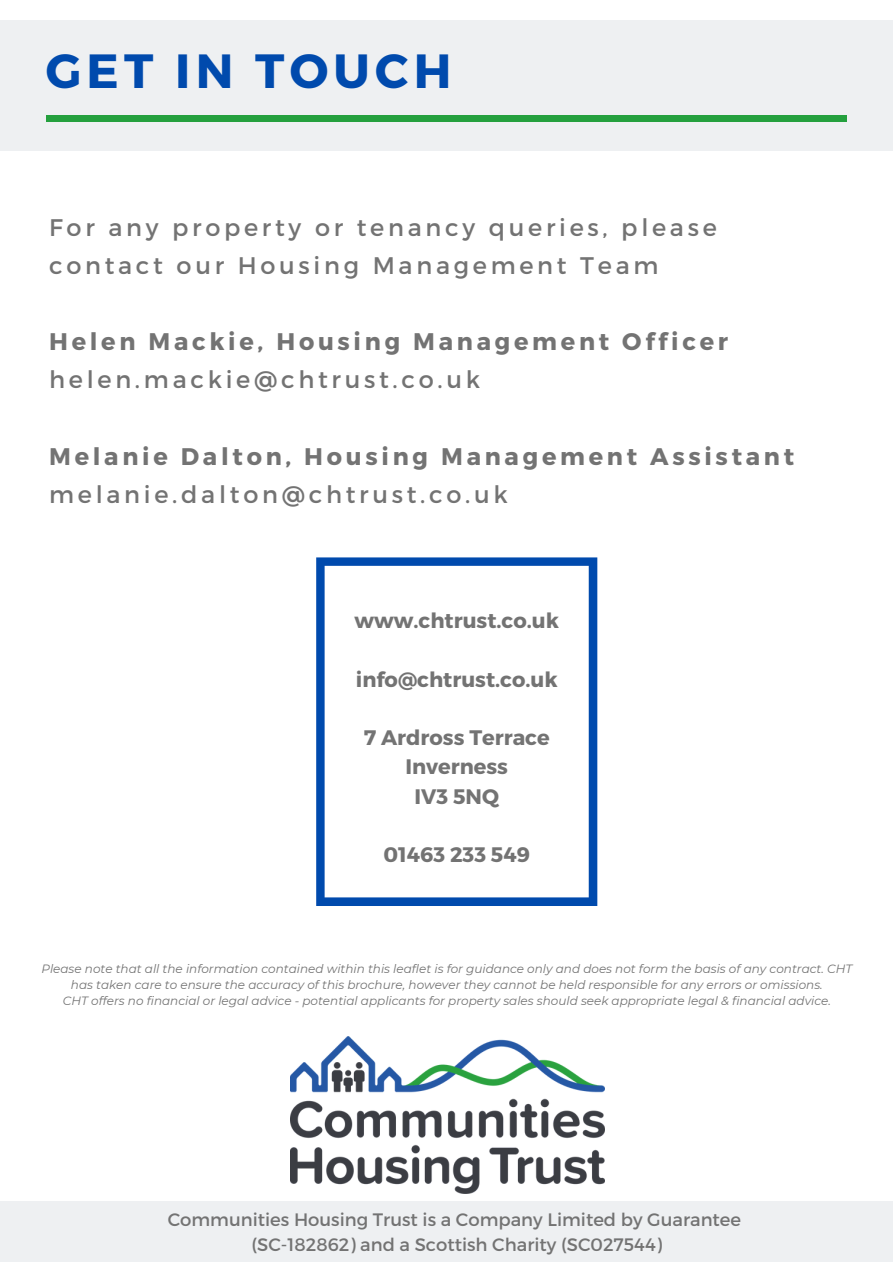
<style>
.page{position:relative;width:893px;height:1264px;background:#fff}
.page>*{position:absolute;margin:0;border:0;box-sizing:border-box;transform-origin:0 0}
.t1{font:700 48px "Montserrat";letter-spacing:.11em;color:#004aad}
.t2{font:24px/38.2px "Montserrat";letter-spacing:.155em;color:#737373}
.t3{font:700 24px "Montserrat";letter-spacing:.155em;color:#737373}
.t4{font:700 21px/29.2px "Montserrat";color:#737373;text-align:center}
.t5{font:18px/24.8px "Montserrat";color:#737373;text-align:center}
.t6{font:italic 12px/16px "Montserrat";color:#737373;text-align:center}
</style>
<div class="page">
<svg style="left:316px;top:557px;width:281px;height:349px"></svg>
<div style="left:0;top:1201px;width:892px;height:60px;background:#eef0f2"></div>
<img style="left:290px;top:1036px;width:314px;height:157px">
<div style="left:0;top:20px;width:892px;height:130px;background:#eef0f2"></div>
<div style="left:46px;top:116px;width:800px;height:5px;background:#24a03e"></div>
<h1 class="t1" style="left:46px;top:40px;width:407px">GET IN TOUCH</h1>
<h2 class="t2" style="left:49px;top:207px;width:669px">For any property or tenancy queries, please contact our Housing Management Team</h2>
<h2 class="t3" style="left:49px;top:326px;width:680px">Helen Mackie, Housing Management Officer</h2>
<h2 class="t2" style="left:49px;top:359px;width:432px">helen.mackie@chtrust.co.uk</h2>
<h2 class="t3" style="left:49px;top:441px;width:746px">Melanie Dalton, Housing Management Assistant</h2>
<h2 class="t2" style="left:49px;top:474px;width:460px">melanie.dalton@chtrust.co.uk</h2>
<h3 class="t4" style="left:354px;top:605px;width:206px">www.chtrust.co.uk</h3>
<h3 class="t4" style="left:356px;top:663px;width:203px">info@chtrust.co.uk</h3>
<h3 class="t4" style="left:364px;top:722px;width:187px">7 Ardross Terrace<br>Inverness<br>IV3 5NQ</h3>
<h3 class="t4" style="left:383px;top:839px;width:148px">01463 233 549</h3>
<p class="t6" style="left:41px;top:960px;width:812px">Please note that all the information contained within this leaflet is for guidance only and does not form the basis of any contract. CHT has taken care to ensure the accuracy of this brochure, however they cannot be held responsible for any errors or omissions.<br>CHT offers no financial or legal advice - potential applicants for property sales should seek appropriate legal &amp; financial advice.</p>
<h3 class="t5" style="left:168px;top:1206px;width:575px">Communities Housing Trust is a Company Limited by Guarantee (SC-182862) and a Scottish Charity (SC027544)</h3>
</div>
